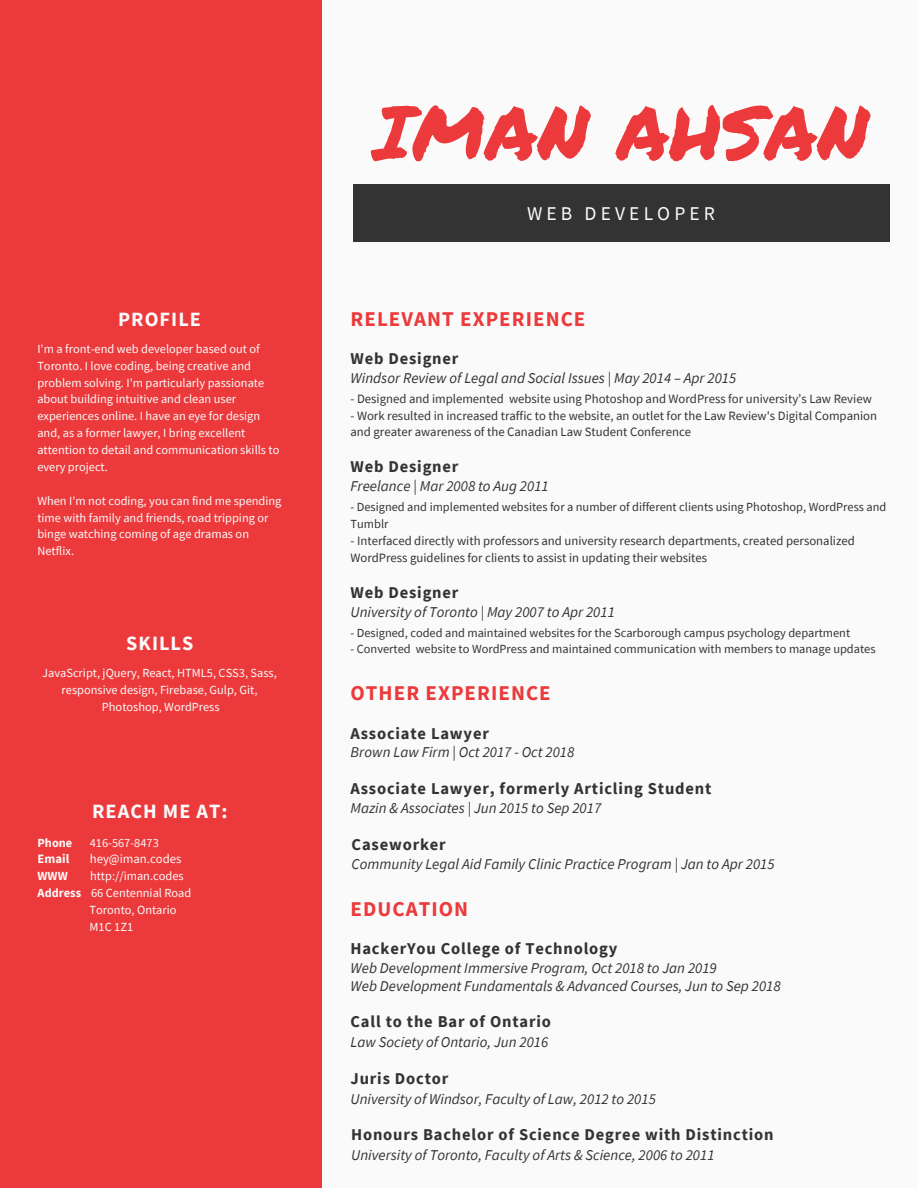
<style>
.page{position:relative;width:918px;height:1188px;background:#fafafa}
.page>*{position:absolute;margin:0;border:0;box-sizing:border-box;transform-origin:0 0}
.t1{font:75px "Permanent Marker";color:#ec3a3c}
.t2{font:700 21px "Source Sans Pro";letter-spacing:.05em;color:#ec3a3c}
.t3{font:700 20.25px "Source Sans Pro";letter-spacing:.05em;color:#fafafa}
.t4{font:19.5px "Source Sans Pro";letter-spacing:.21em;color:#fafafa}
.t5{font:700 16.5px "Source Sans Pro";letter-spacing:.05em;color:#333}
.t6{font:italic 15px/18.3px "Source Sans Pro";color:#333}
.t7{font:12.75px/16.8px "Source Sans Pro";color:#333}
.t8{font:12.75px "Source Sans Pro";color:#fafafa}
.t9{font:700 12.75px "Source Sans Pro";color:#fafafa}
.t10{font:12.3px/16.8px "Source Sans Pro";color:#fafafa}
.t11{font:12.3px/16.8px "Source Sans Pro";color:#333}
.t12{font:700 12.3px "Source Sans Pro";color:#fafafa}
.s1{font-weight:700}
</style>
<div class="page">
<div style="left:353px;top:185px;width:536px;height:57px;background:#333"></div>
<div style="left:0;top:0;width:322px;height:1188px;background:#ec3a3c"></div>
<h3 class="t3" style="left:118px;top:306px;width:84px">PROFILE</h3>
<p class="t10" style="left:37px;top:340px;width:244px">I'm a front-end web developer based out of Toronto. I love coding, being creative and problem solving. I'm particularly passionate about building intuitive and clean user experiences online. I have an eye for design and, as a former lawyer, I bring excellent attention to detail and communication skills to every project.</p>
<p class="t10" style="left:37px;top:492px;width:246px">When I'm not coding, you can find me spending time with family and friends, road tripping or binge watching coming of age dramas on Netflix.</p>
<h3 class="t3" style="left:126px;top:630px;width:69px">SKILLS</h3>
<p class="t10" style="left:42px;top:664px;width:236px;text-align:center">JavaScript, jQuery, React, HTML5, CSS3, Sass, responsive design, Firebase, Gulp, Git,<br>Photoshop, WordPress</p>
<h3 class="t3" style="left:92px;top:798px;width:137px">REACH ME AT:</h3>
<p class="t12" style="left:38px;top:834px;width:36px">Phone</p>
<p class="t10" style="left:90px;top:834px;width:71px">416-567-8473</p>
<p class="t9" style="left:38px;top:851px;width:33px">Email</p>
<p class="t8" style="left:90px;top:851px;width:93px">hey@iman.codes</p>
<p class="t12" style="left:38px;top:868px;width:32px">WWW</p>
<p class="t10" style="left:90px;top:868px;width:95px">http://iman.codes</p>
<p class="t10" style="left:38px;top:884px;width:155px"><span class="s1">Address</span> 66 Centennial Road</p>
<p class="t10" style="left:90px;top:901px;width:89px">Toronto, Ontario</p>
<p class="t10" style="left:90px;top:918px;width:45px">M1C 1Z1</p>
<h1 class="t1" style="left:373px;top:77px;width:497px">IMAN AHSAN</h1>
<h3 class="t4" style="left:527px;top:201px;width:189px">WEB DEVELOPER</h3>
<h2 class="t2" style="left:351px;top:305px;width:236px">RELEVANT EXPERIENCE</h2>
<h3 class="t5" style="left:351px;top:348px;width:109px">Web Designer</h3>
<p class="t6" style="left:351px;top:368px;width:387px">Windsor Review of Legal and Social Issues | May 2014 – Apr 2015</p>
<p class="t7" style="left:351px;top:390px;width:523px">- Designed and implemented website using Photoshop and WordPress for university’s Law Review</p>
<p class="t7" style="left:351px;top:407px;width:528px">- Work resulted in increased traffic to the website, an outlet for the Law Review's Digital Companion and greater awareness of the Canadian Law Student Conference</p>
<h3 class="t5" style="left:351px;top:456px;width:109px">Web Designer</h3>
<p class="t6" style="left:351px;top:477px;width:200px">Freelance | Mar 2008 to Aug 2011</p>
<p class="t11" style="left:351px;top:498px;width:537px">- Designed and implemented websites for a number of different clients using Photoshop, WordPress and<br>Tumblr</p>
<p class="t7" style="left:351px;top:532px;width:506px">- Interfaced directly with professors and university research departments, created personalized<br>WordPress guidelines for clients to assist in updating their websites</p>
<h3 class="t5" style="left:351px;top:582px;width:109px">Web Designer</h3>
<p class="t6" style="left:351px;top:602px;width:266px">University of Toronto | May 2007 to Apr 2011</p>
<p class="t11" style="left:351px;top:624px;width:501px">- Designed, coded and maintained websites for the Scarborough campus psychology department</p>
<p class="t11" style="left:351px;top:641px;width:527px">- Converted website to WordPress and maintained communication with members to manage updates</p>
<h2 class="t2" style="left:351px;top:680px;width:202px">OTHER EXPERIENCE</h2>
<h3 class="t5" style="left:351px;top:722px;width:140px">Associate Lawyer</h3>
<p class="t6" style="left:351px;top:743px;width:225px">Brown Law Firm | Oct 2017 - Oct 2018</p>
<h3 class="t5" style="left:351px;top:778px;width:362px">Associate Lawyer, formerly Articling Student</h3>
<p class="t6" style="left:351px;top:799px;width:252px">Mazin &amp; Associates | Jun 2015 to Sep 2017</p>
<h3 class="t5" style="left:352px;top:834px;width:96px">Caseworker</h3>
<p class="t6" style="left:352px;top:854px;width:424px">Community Legal Aid Family Clinic Practice Program | Jan to Apr 2015</p>
<h2 class="t2" style="left:351px;top:896px;width:119px">EDUCATION</h2>
<h3 class="t5" style="left:351px;top:938px;width:268px">HackerYou College of Technology</h3>
<p class="t6" style="left:351px;top:958px;width:432px">Web Development Immersive Program, Oct 2018 to Jan 2019<br>Web Development Fundamentals &amp; Advanced Courses, Jun to Sep 2018</p>
<h3 class="t5" style="left:351px;top:1011px;width:202px">Call to the Bar of Ontario</h3>
<p class="t6" style="left:351px;top:1033px;width:199px">Law Society of Ontario, Jun 2016</p>
<h3 class="t5" style="left:351px;top:1067px;width:99px">Juris Doctor</h3>
<p class="t6" style="left:351px;top:1089px;width:307px">University of Windsor, Faculty of Law, 2012 to 2015</p>
<h3 class="t5" style="left:351px;top:1124px;width:424px">Honours Bachelor of Science Degree with Distinction</h3>
<p class="t6" style="left:351px;top:1145px;width:365px">University of Toronto, Faculty of Arts &amp; Science, 2006 to 2011</p>
</div>
